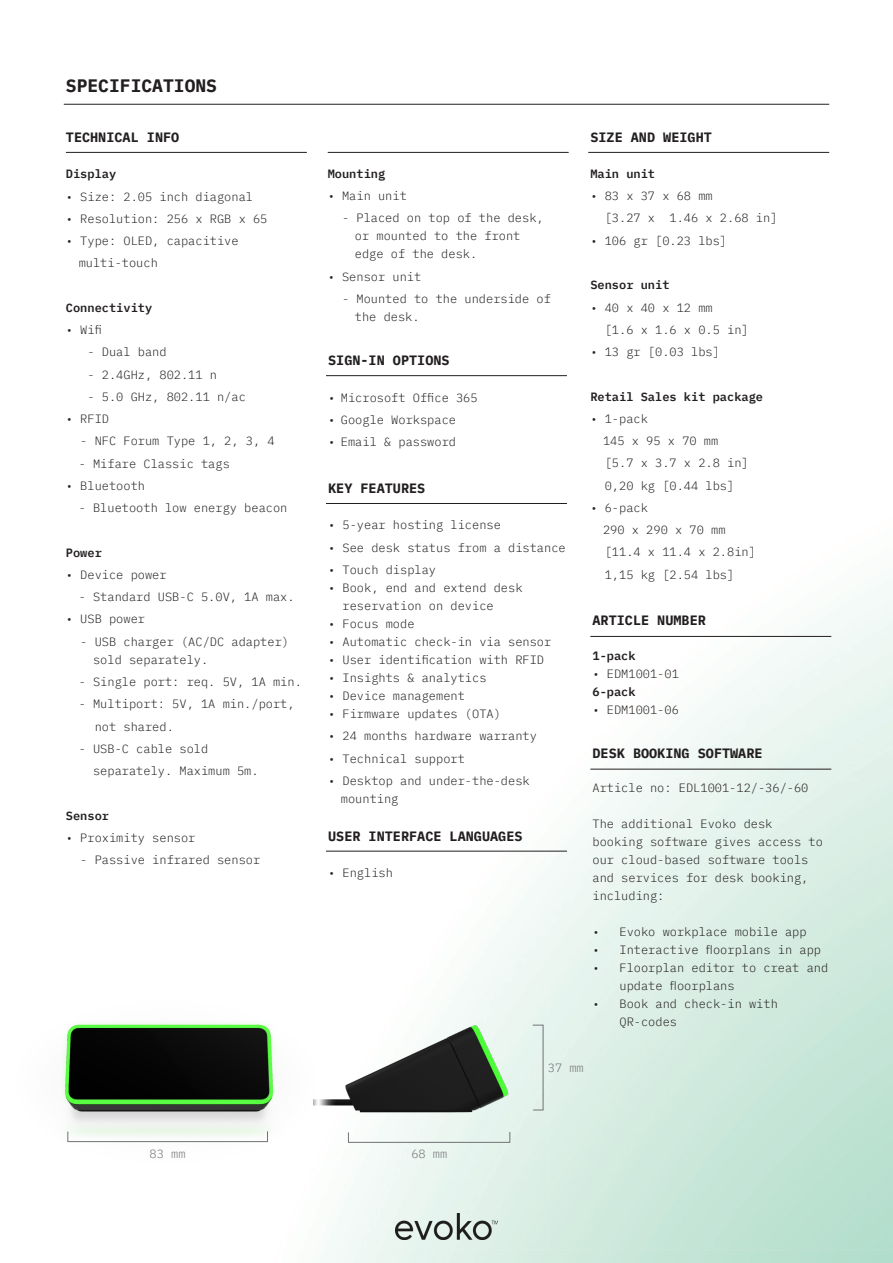
<style>
.page{position:relative;width:893px;height:1263px;background:#fff}
.page>*{position:absolute;margin:0;border:0;box-sizing:border-box;transform-origin:0 0}
.t1{font:700 18px "IBM Plex Mono";color:#231f20}
.t2{font:700 13.5px "IBM Plex Mono";color:#231f20}
.t3{font:300 12px/18px "IBM Plex Mono";color:#231f20}
.t4{font:600 12px "IBM Plex Mono";color:#231f20}
.t5{font:300 12px "IBM Plex Mono";color:#6f7173}
</style>
<div class="page">
<img style="left:63px;top:103px;width:830px;height:1160px">
<img style="left:62px;top:928px;width:299px;height:257px">
<hr style="left:64px;top:104px;width:765px;height:1px;background:#231f20">
<hr style="left:66px;top:152px;width:241px;height:1px;background:#231f20">
<hr style="left:326px;top:375px;width:241px;height:1px;background:#231f20">
<hr style="left:588px;top:152px;width:241px;height:1px;background:#231f20">
<hr style="left:326px;top:851px;width:241px;height:1px;background:#231f20">
<hr style="left:590px;top:636px;width:241px;height:1px;background:#231f20">
<hr style="left:590px;top:769px;width:241px;height:1px;background:#231f20">
<hr style="left:328px;top:152px;width:241px;height:1px;background:#231f20">
<img style="left:313px;top:972px;width:225px;height:225px">
<hr style="left:543px;top:1025px;width:1px;height:85px;background:#6f7173">
<hr style="left:348px;top:1142px;width:162px;height:1px;background:#6f7173">
<hr style="left:68px;top:1141px;width:200px;height:1px;background:#6f7173">
<hr style="left:326px;top:503px;width:241px;height:1px;background:#231f20">
<p class="t1" style="left:66px;top:72px;width:153px">SPECIFICATIONS</p>
<p class="t2" style="left:66px;top:127px;width:115px">TECHNICAL INFO</p>
<p class="t4" style="left:66px;top:165px;width:52px">Display</p>
<p class="t3" style="left:66px;top:186px;width:189px">• Size: 2.05 inch diagonal</p>
<p class="t3" style="left:66px;top:209px;width:203px">• Resolution: 256 x RGB x 65</p>
<p class="t3" style="left:66px;top:231px;width:174px">• Type: OLED, capacitive</p>
<p class="t3" style="left:79px;top:253px;width:81px">multi-touch</p>
<p class="t4" style="left:66px;top:298px;width:88px">Connectivity</p>
<p class="t3" style="left:66px;top:320px;width:37px">• Wifi</p>
<p class="t3" style="left:88px;top:342px;width:81px">- Dual band</p>
<p class="t3" style="left:88px;top:364px;width:131px">- 2.4GHz, 802.11 n</p>
<p class="t3" style="left:88px;top:387px;width:160px">- 5.0 GHz, 802.11 n/ac</p>
<p class="t3" style="left:66px;top:409px;width:45px">• RFID</p>
<p class="t3" style="left:80px;top:431px;width:196px">- NFC Forum Type 1, 2, 3, 4</p>
<p class="t3" style="left:79px;top:454px;width:153px">- Mifare Classic tags</p>
<p class="t3" style="left:66px;top:476px;width:81px">• Bluetooth</p>
<p class="t3" style="left:79px;top:498px;width:210px">- Bluetooth low energy beacon</p>
<p class="t4" style="left:66px;top:543px;width:37px">Power</p>
<p class="t3" style="left:66px;top:565px;width:102px">• Device power</p>
<p class="t3" style="left:79px;top:587px;width:218px">- Standard USB-C 5.0V, 1A max.</p>
<p class="t3" style="left:66px;top:609px;width:81px">• USB power</p>
<p class="t3" style="left:93px;top:632px;width:198px;text-indent:-13px">- USB charger (AC/DC adapter) sold separately.</p>
<p class="t3" style="left:79px;top:672px;width:225px">- Single port: req. 5V, 1A min.</p>
<p class="t3" style="left:79px;top:694px;width:218px">- Multiport: 5V, 1A min./port,</p>
<p class="t3" style="left:95px;top:716px;width:81px">not shared.</p>
<p class="t3" style="left:79px;top:739px;width:131px">- USB-C cable sold</p>
<p class="t3" style="left:93px;top:761px;width:167px">separately. Maximum 5m.</p>
<p class="t4" style="left:66px;top:806px;width:45px">Sensor</p>
<p class="t3" style="left:66px;top:828px;width:131px">• Proximity sensor</p>
<p class="t3" style="left:80px;top:850px;width:182px">- Passive infrared sensor</p>
<p class="t4" style="left:328px;top:164px;width:59px">Mounting</p>
<p class="t3" style="left:328px;top:186px;width:81px">• Main unit</p>
<p class="t3" style="left:355px;top:208px;width:190px;text-indent:-13px">- Placed on top of the desk, or mounted to the front edge of the desk.</p>
<p class="t3" style="left:328px;top:267px;width:95px">• Sensor unit</p>
<p class="t3" style="left:355px;top:289px;width:198px;text-indent:-13px">- Mounted to the underside of the desk.</p>
<p class="t2" style="left:328px;top:350px;width:123px">SIGN-IN OPTIONS</p>
<p class="t3" style="left:328px;top:387px;width:151px">• Microsoft Office 365</p>
<p class="t3" style="left:328px;top:410px;width:129px">• Google Workspace</p>
<p class="t3" style="left:328px;top:432px;width:129px">• Email &amp; password</p>
<p class="t2" style="left:328px;top:478px;width:99px">KEY FEATURES</p>
<p class="t3" style="left:328px;top:515px;width:174px">• 5-year hosting license</p>
<p class="t3" style="left:328px;top:538px;width:239px">• See desk status from a distance</p>
<p class="t3" style="left:328px;top:560px;width:110px">• Touch display</p>
<p class="t3" style="left:343px;top:578px;width:182px;text-indent:-14px">• Book, end and extend desk reservation on device</p>
<p class="t3" style="left:328px;top:614px;width:88px">• Focus mode</p>
<p class="t3" style="left:328px;top:632px;width:225px">• Automatic check-in via sensor</p>
<p class="t3" style="left:328px;top:650px;width:218px">• User identification with RFID</p>
<p class="t3" style="left:328px;top:668px;width:160px">• Insights &amp; analytics</p>
<p class="t3" style="left:328px;top:686px;width:138px">• Device management</p>
<p class="t3" style="left:328px;top:704px;width:174px">• Firmware updates (OTA)</p>
<p class="t3" style="left:328px;top:726px;width:210px">• 24 months hardware warranty</p>
<p class="t3" style="left:328px;top:748px;width:138px">• Technical support</p>
<p class="t3" style="left:341px;top:771px;width:190px;text-indent:-13px">• Desktop and under-the-desk mounting</p>
<p class="t2" style="left:328px;top:825px;width:196px">USER INTERFACE LANGUAGES</p>
<p class="t3" style="left:328px;top:863px;width:66px">• English</p>
<p class="t2" style="left:590px;top:126px;width:123px">SIZE AND WEIGHT</p>
<p class="t4" style="left:590px;top:164px;width:66px">Main unit</p>
<p class="t3" style="left:590px;top:186px;width:124px">• 83 x 37 x 68 mm</p>
<p class="t3" style="left:605px;top:208px;width:174px">[3.27 x 1.46 x 2.68 in]</p>
<p class="t3" style="left:590px;top:231px;width:138px">• 106 gr [0.23 lbs]</p>
<p class="t4" style="left:590px;top:275px;width:81px">Sensor unit</p>
<p class="t3" style="left:590px;top:297px;width:124px">• 40 x 40 x 12 mm</p>
<p class="t3" style="left:605px;top:320px;width:145px">[1.6 x 1.6 x 0.5 in]</p>
<p class="t3" style="left:590px;top:342px;width:131px">• 13 gr [0.03 lbs]</p>
<p class="t4" style="left:590px;top:387px;width:174px">Retail Sales kit package</p>
<p class="t3" style="left:590px;top:409px;width:59px">• 1-pack</p>
<p class="t3" style="left:603px;top:431px;width:117px">145 x 95 x 70 mm</p>
<p class="t3" style="left:605px;top:453px;width:145px">[5.7 x 3.7 x 2.8 in]</p>
<p class="t3" style="left:605px;top:475px;width:131px">0,20 kg [0.44 lbs]</p>
<p class="t3" style="left:590px;top:498px;width:59px">• 6-pack</p>
<p class="t3" style="left:603px;top:520px;width:124px">290 x 290 x 70 mm</p>
<p class="t3" style="left:605px;top:542px;width:153px">[11.4 x 11.4 x 2.8in]</p>
<p class="t3" style="left:605px;top:564px;width:131px">1,15 kg [2.54 lbs]</p>
<p class="t2" style="left:592px;top:609px;width:115px">ARTICLE NUMBER</p>
<p class="t4" style="left:592px;top:646px;width:45px">1-pack</p>
<p class="t3" style="left:592px;top:664px;width:88px">• EDM1001-01</p>
<p class="t4" style="left:592px;top:682px;width:45px">6-pack</p>
<p class="t3" style="left:592px;top:700px;width:88px">• EDM1001-06</p>
<p class="t2" style="left:592px;top:742px;width:172px">DESK BOOKING SOFTWARE</p>
<p class="t3" style="left:592px;top:778px;width:218px">Article no: EDL1001-12/-36/-60</p>
<p class="t3" style="left:592px;top:814px;width:182px">The additional Evoko desk</p>
<p class="t3" style="left:592px;top:832px;width:232px">booking software gives access to our cloud-based software tools</p>
<p class="t3" style="left:592px;top:868px;width:218px">and services for desk booking, including:</p>
<p class="t3" style="left:592px;top:922px;width:216px">• Evoko workplace mobile app</p>
<p class="t3" style="left:592px;top:940px;width:230px">• Interactive floorplans in app</p>
<p class="t3" style="left:619px;top:958px;width:210px;text-indent:-27px">• Floorplan editor to creat and update floorplans</p>
<p class="t3" style="left:619px;top:994px;width:160px;text-indent:-27px">• Book and check-in with<br>QR-codes</p>
<p class="t5" style="left:548px;top:1059px;width:37px">37 mm</p>
<p class="t5" style="left:150px;top:1145px;width:38px">83 mm</p>
<p class="t5" style="left:411px;top:1145px;width:37px">68 mm</p>
</div>
